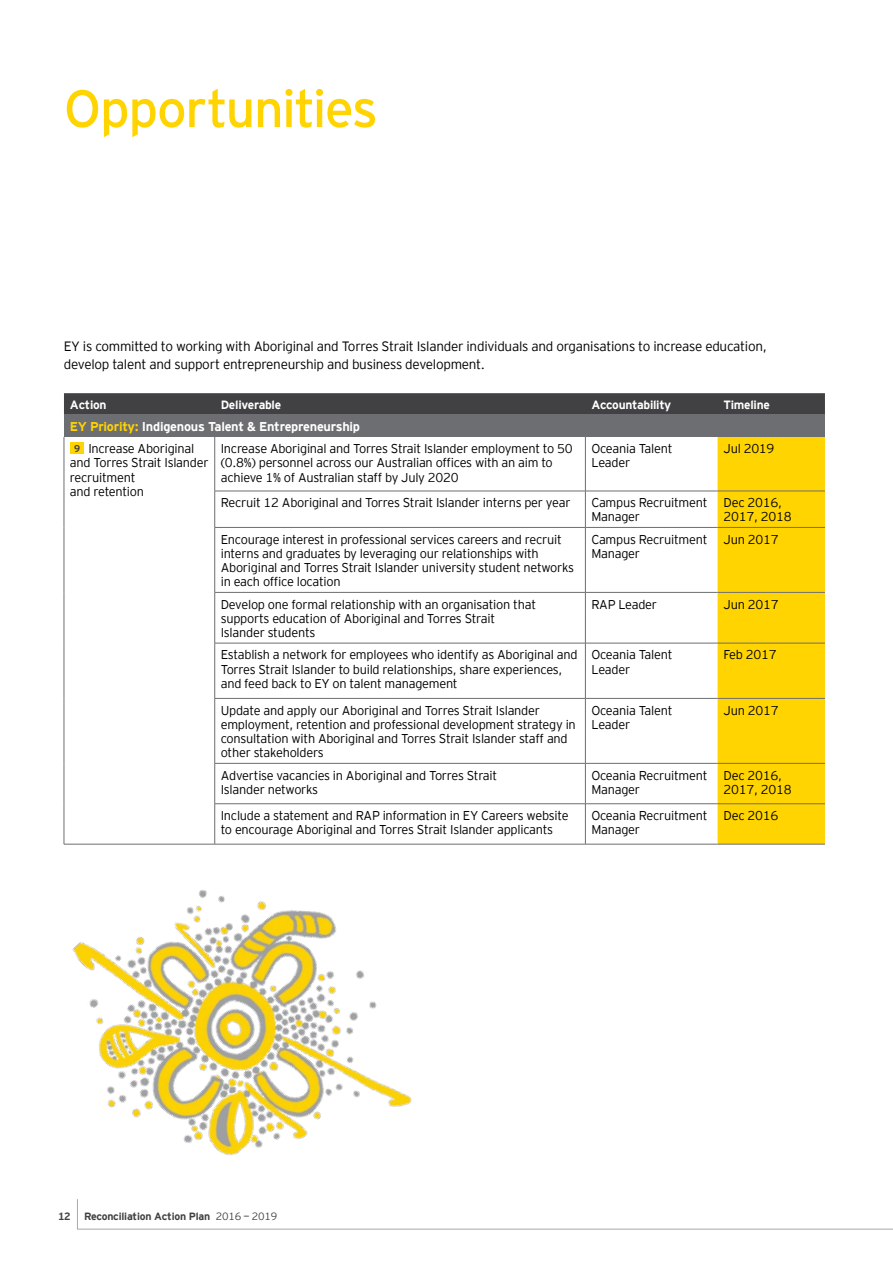
<style>
.page{position:relative;width:893px;height:1263px;background:#fff}
.page>*{position:absolute;margin:0;border:0;box-sizing:border-box;transform-origin:0 0}
.SectorHeads{font:52.5px "EY Interstate";letter-spacing:-.03em;color:#ffd400}
.Subheading{font:300 13.5px/18px "EY Interstate";letter-spacing:-.02em;color:#000}
.Table_text{font:300 12.75px/14.2px "EY Interstate";letter-spacing:-.02em;color:#000}
.Table_text-2{font:700 12.75px "EY Interstate";letter-spacing:-.02em;color:#fff}
.Table_head{font:700 12px "EY Interstate";letter-spacing:-.02em;color:#fff}
.t1{font:700 10.5px "EY Interstate";letter-spacing:-.02em;color:#414042}
.Table_text-3{font:700 9.75px "EY Interstate";color:#414042}
.s1{color:#ffd400}
.s2{font-weight:300}
</style>
<div class="page">
<svg style="left:77px;top:1199px;width:816px;height:30px"></svg>
<svg style="left:64px;top:393px;width:761px;height:22px;background:#444345"></svg>
<div style="left:64px;top:415px;width:761px;height:22px;background:#6d6e71"></div>
<div style="left:718px;top:437px;width:107px;height:407px;background:#ffd400"></div>
<hr style="left:64px;top:437px;width:1px;height:54px;background:#6d6e71">
<hr style="left:214px;top:437px;width:1px;height:54px;background:#6d6e71">
<hr style="left:585px;top:437px;width:1px;height:54px;background:#6d6e71">
<hr style="left:64px;top:491px;width:1px;height:36px;background:#6d6e71">
<hr style="left:215px;top:491px;width:370px;height:1px;background:#6d6e71">
<hr style="left:214px;top:491px;width:1px;height:36px;background:#6d6e71">
<hr style="left:585px;top:491px;width:133px;height:1px;background:#6d6e71">
<hr style="left:585px;top:491px;width:1px;height:36px;background:#6d6e71">
<hr style="left:64px;top:527px;width:1px;height:65px;background:#6d6e71">
<hr style="left:215px;top:527px;width:370px;height:1px;background:#6d6e71">
<hr style="left:214px;top:528px;width:1px;height:64px;background:#6d6e71">
<hr style="left:585px;top:527px;width:133px;height:1px;background:#6d6e71">
<hr style="left:585px;top:528px;width:1px;height:64px;background:#6d6e71">
<hr style="left:64px;top:592px;width:1px;height:51px;background:#6d6e71">
<hr style="left:215px;top:592px;width:370px;height:1px;background:#6d6e71">
<hr style="left:214px;top:593px;width:1px;height:50px;background:#6d6e71">
<hr style="left:585px;top:592px;width:133px;height:1px;background:#6d6e71">
<hr style="left:585px;top:593px;width:1px;height:50px;background:#6d6e71">
<hr style="left:64px;top:643px;width:1px;height:55px;background:#6d6e71">
<hr style="left:215px;top:643px;width:370px;height:1px;background:#6d6e71">
<hr style="left:214px;top:643px;width:1px;height:55px;background:#6d6e71">
<hr style="left:585px;top:643px;width:133px;height:1px;background:#6d6e71">
<hr style="left:585px;top:643px;width:1px;height:55px;background:#6d6e71">
<hr style="left:64px;top:698px;width:1px;height:65px;background:#6d6e71">
<hr style="left:215px;top:698px;width:370px;height:1px;background:#6d6e71">
<hr style="left:214px;top:699px;width:1px;height:64px;background:#6d6e71">
<hr style="left:585px;top:698px;width:133px;height:1px;background:#6d6e71">
<hr style="left:585px;top:699px;width:1px;height:64px;background:#6d6e71">
<hr style="left:64px;top:763px;width:1px;height:41px;background:#6d6e71">
<hr style="left:215px;top:763px;width:370px;height:1px;background:#6d6e71">
<hr style="left:214px;top:763px;width:1px;height:40px;background:#6d6e71">
<hr style="left:585px;top:763px;width:133px;height:1px;background:#6d6e71">
<hr style="left:585px;top:763px;width:1px;height:40px;background:#6d6e71">
<hr style="left:64px;top:804px;width:1px;height:40px;background:#6d6e71">
<hr style="left:215px;top:803px;width:370px;height:1px;background:#6d6e71">
<hr style="left:214px;top:804px;width:1px;height:40px;background:#6d6e71">
<hr style="left:585px;top:803px;width:133px;height:1px;background:#6d6e71">
<hr style="left:585px;top:804px;width:1px;height:40px;background:#6d6e71">
<hr style="left:64px;top:844px;width:151px;height:1px;background:#6d6e71">
<hr style="left:215px;top:844px;width:370px;height:1px;background:#6d6e71">
<hr style="left:585px;top:844px;width:133px;height:1px;background:#6d6e71">
<hr style="left:718px;top:491px;width:107px;height:1px;background:#6d6e71">
<hr style="left:718px;top:527px;width:107px;height:1px;background:#6d6e71">
<hr style="left:718px;top:592px;width:107px;height:1px;background:#6d6e71">
<hr style="left:718px;top:643px;width:107px;height:1px;background:#6d6e71">
<hr style="left:718px;top:698px;width:107px;height:1px;background:#6d6e71">
<hr style="left:718px;top:763px;width:107px;height:1px;background:#6d6e71">
<hr style="left:718px;top:803px;width:107px;height:1px;background:#6d6e71">
<hr style="left:718px;top:844px;width:107px;height:1px;background:#6d6e71">
<div style="left:71px;top:442px;width:13px;height:12px;background:#ffd400"></div>
<img style="left:72px;top:890px;width:339px;height:265px">
<p class="SectorHeads" style="left:64px;top:71px;width:316px">Opportunities</p>
<p class="Subheading" style="left:64px;top:336px;width:705px">EY is committed to working with Aboriginal and Torres Strait Islander individuals and organisations to increase education, develop talent and support entrepreneurship and business development.</p>
<p class="Table_head" style="left:70px;top:396px;width:38px">Action</p>
<p class="Table_head" style="left:221px;top:396px;width:62px">Deliverable</p>
<p class="Table_head" style="left:591px;top:396px;width:81px">Accountability</p>
<p class="Table_head" style="left:724px;top:396px;width:48px">Timeline</p>
<p class="Table_text-2" style="left:70px;top:417px;width:292px"><span class="s1">EY Priority:</span> Indigenous Talent &amp; Entrepreneurship</p>
<p class="Table_text" style="left:70px;top:441px;width:140px;text-indent:18px">Increase Aboriginal and Torres Strait Islander recruitment<br>and retention</p>
<p class="Table_text" style="left:221px;top:441px;width:353px">Increase Aboriginal and Torres Strait Islander employment to 50 (0.8%) personnel across our Australian offices with an aim to achieve 1% of Australian staff by July 2020</p>
<p class="Table_text" style="left:591px;top:441px;width:83px">Oceania Talent<br>Leader</p>
<p class="Table_text" style="left:724px;top:441px;width:52px">Jul 2019</p>
<p class="Table_text" style="left:221px;top:495px;width:351px">Recruit 12 Aboriginal and Torres Strait Islander interns per year</p>
<p class="Table_text" style="left:591px;top:495px;width:118px">Campus Recruitment<br>Manager</p>
<p class="Table_text" style="left:724px;top:495px;width:70px">Dec 2016,<br>2017, 2018</p>
<p class="Table_text" style="left:221px;top:531px;width:355px">Encourage interest in professional services careers and recruit interns and graduates by leveraging our relationships with Aboriginal and Torres Strait Islander university student networks in each office location</p>
<p class="Table_text" style="left:591px;top:531px;width:118px">Campus Recruitment<br>Manager</p>
<p class="Table_text" style="left:724px;top:531px;width:57px">Jun 2017</p>
<p class="Table_text" style="left:221px;top:596px;width:317px">Develop one formal relationship with an organisation that supports education of Aboriginal and Torres Strait<br>Islander students</p>
<p class="Table_text" style="left:591px;top:596px;width:67px">RAP Leader</p>
<p class="Table_text" style="left:724px;top:596px;width:57px">Jun 2017</p>
<p class="Table_text" style="left:221px;top:647px;width:358px">Establish a network for employees who identify as Aboriginal and<br>Torres Strait Islander to build relationships, share experiences, and feed back to EY on talent management</p>
<p class="Table_text" style="left:591px;top:647px;width:83px">Oceania Talent<br>Leader</p>
<p class="Table_text" style="left:724px;top:647px;width:55px">Feb 2017</p>
<p class="Table_text" style="left:221px;top:702px;width:357px">Update and apply our Aboriginal and Torres Strait Islander employment, retention and professional development strategy in consultation with Aboriginal and Torres Strait Islander staff and other stakeholders</p>
<p class="Table_text" style="left:591px;top:702px;width:83px">Oceania Talent<br>Leader</p>
<p class="Table_text" style="left:724px;top:702px;width:57px">Jun 2017</p>
<p class="Table_text" style="left:221px;top:767px;width:278px">Advertise vacancies in Aboriginal and Torres Strait<br>Islander networks</p>
<p class="Table_text" style="left:591px;top:767px;width:118px">Oceania Recruitment<br>Manager</p>
<p class="Table_text" style="left:724px;top:767px;width:70px">Dec 2016,<br>2017, 2018</p>
<p class="Table_text" style="left:221px;top:807px;width:349px">Include a statement and RAP information in EY Careers website to encourage Aboriginal and Torres Strait Islander applicants</p>
<p class="Table_text" style="left:591px;top:807px;width:118px">Oceania Recruitment<br>Manager</p>
<p class="Table_text" style="left:724px;top:807px;width:56px">Dec 2016</p>
<p class="Table_text-3" style="left:74px;top:441px;width:8px">9</p>
<p class="t1" style="left:58px;top:1208px;width:14px">12</p>
<p class="t1" style="left:84px;top:1208px;width:195px">Reconciliation Action Plan <span class="s2">2016 — 2019</span></p>
</div>
